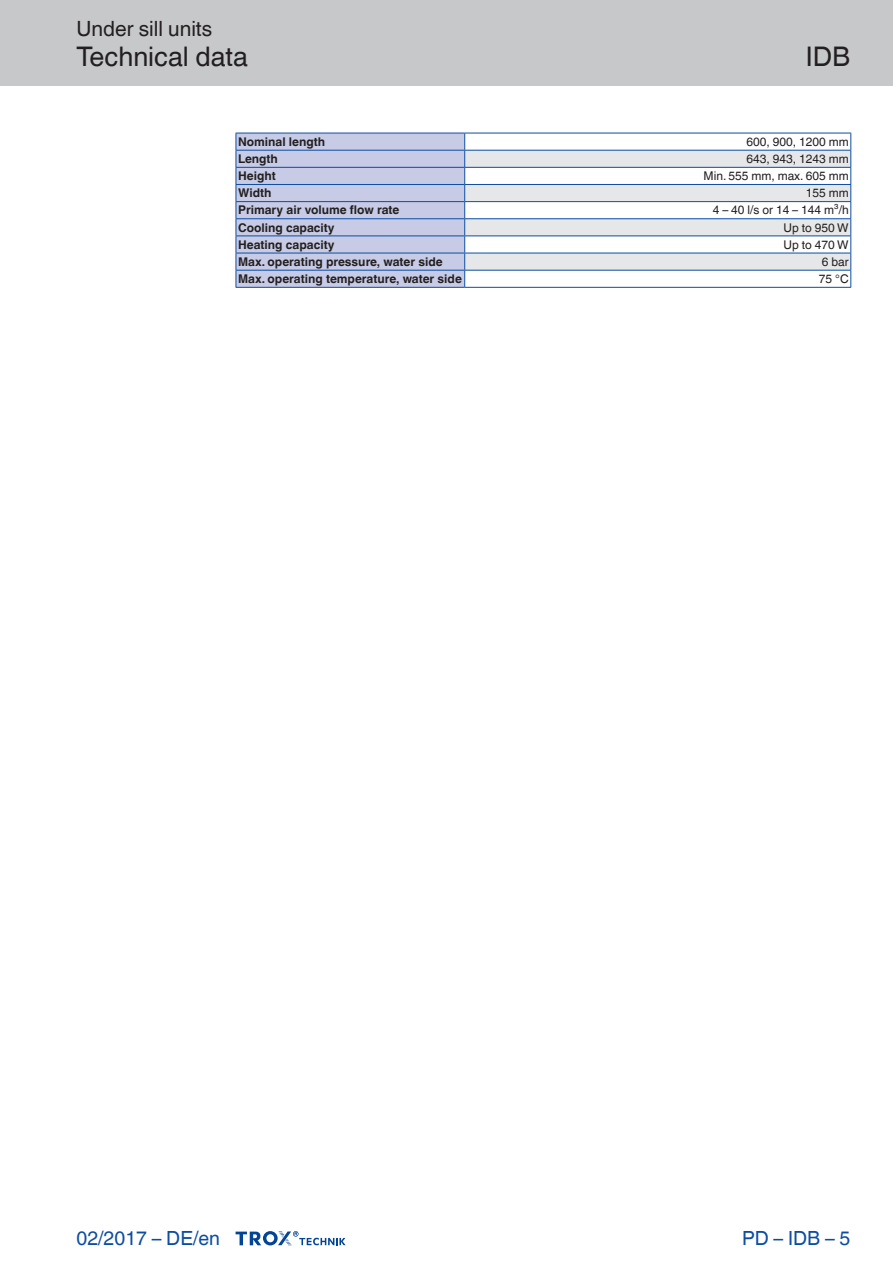
<style>
.page{position:relative;width:893px;height:1263px;background:#fff}
.page>*{position:absolute;margin:0;border:0;box-sizing:border-box;transform-origin:0 0}
.t1{font:27px "TROX Helvetica";color:#231f20}
.t2{font:21px "TROX Helvetica";color:#231f20}
.t3{font:19.5px "TROX Helvetica";color:#0d4da1}
.t4{font:700 12px "TROX Helvetica";color:#231f20}
.t5{font:12px "TROX Helvetica";color:#231f20}
</style>
<div class="page">
<div style="left:0;top:0;width:893px;height:85px;background:#c7c8ca"></div>
<svg style="left:236px;top:1231px;width:110px;height:15px"></svg>
<svg style="left:465px;top:134px;width:385px;height:153px"></svg>
<svg style="left:465px;top:151px;width:385px;height:119px;fill:#e6e7e9"></svg>
<hr style="left:465px;top:133px;width:386px;height:1px;background:#0d4da1">
<hr style="left:465px;top:150px;width:386px;height:1px;background:#0d4da1">
<hr style="left:465px;top:167px;width:386px;height:1px;background:#0d4da1">
<hr style="left:465px;top:184px;width:386px;height:1px;background:#0d4da1">
<hr style="left:465px;top:201px;width:386px;height:1px;background:#0d4da1">
<hr style="left:465px;top:218px;width:386px;height:1px;background:#0d4da1">
<hr style="left:465px;top:235px;width:386px;height:1px;background:#0d4da1">
<hr style="left:465px;top:253px;width:386px;height:1px;background:#0d4da1">
<svg style="left:236px;top:133px;width:229px;height:154px"></svg>
<hr style="left:236px;top:287px;width:229px;height:1px;background:#0d4da1">
<hr style="left:465px;top:270px;width:386px;height:1px;background:#0d4da1">
<hr style="left:465px;top:287px;width:386px;height:1px;background:#0d4da1">
<svg style="left:850px;top:133px;width:1px;height:154px"></svg>
<h2 class="t2" style="left:77px;top:17px;width:137px">Under sill units</h2>
<h1 class="t1" style="left:77px;top:41px;width:173px">Technical data</h1>
<h1 class="t1" style="left:806px;top:41px;width:46px">IDB</h1>
<p class="t4" style="left:238px;top:135px;width:89px">Nominal length</p>
<p class="t5" style="left:747px;top:135px;width:104px">600, 900, 1200 mm</p>
<p class="t4" style="left:238px;top:152px;width:41px">Length</p>
<p class="t5" style="left:747px;top:152px;width:104px">643, 943, 1243 mm</p>
<p class="t4" style="left:238px;top:169px;width:39px">Height</p>
<p class="t5" style="left:704px;top:169px;width:147px">Min. 555 mm, max. 605 mm</p>
<p class="t4" style="left:238px;top:186px;width:35px">Width</p>
<p class="t5" style="left:806px;top:186px;width:44px">155 mm</p>
<p class="t4" style="left:238px;top:203px;width:163px">Primary air volume flow rate</p>
<p class="t5" style="left:713px;top:203px;width:137px">4 – 40 l/s or 14 – 144 m³/h</p>
<p class="t4" style="left:238px;top:220px;width:98px">Cooling capacity</p>
<p class="t5" style="left:783px;top:220px;width:67px">Up to 950 W</p>
<p class="t4" style="left:238px;top:238px;width:98px">Heating capacity</p>
<p class="t5" style="left:783px;top:238px;width:67px">Up to 470 W</p>
<p class="t4" style="left:238px;top:255px;width:206px">Max. operating pressure, water side</p>
<p class="t5" style="left:822px;top:255px;width:28px">6 bar</p>
<p class="t4" style="left:238px;top:272px;width:225px">Max. operating temperature, water side</p>
<p class="t5" style="left:819px;top:272px;width:31px">75 °C</p>
<h3 class="t3" style="left:77px;top:1227px;width:145px">02/2017 – DE/en</h3>
<h3 class="t3" style="left:742px;top:1227px;width:110px">PD – IDB – 5</h3>
</div>
